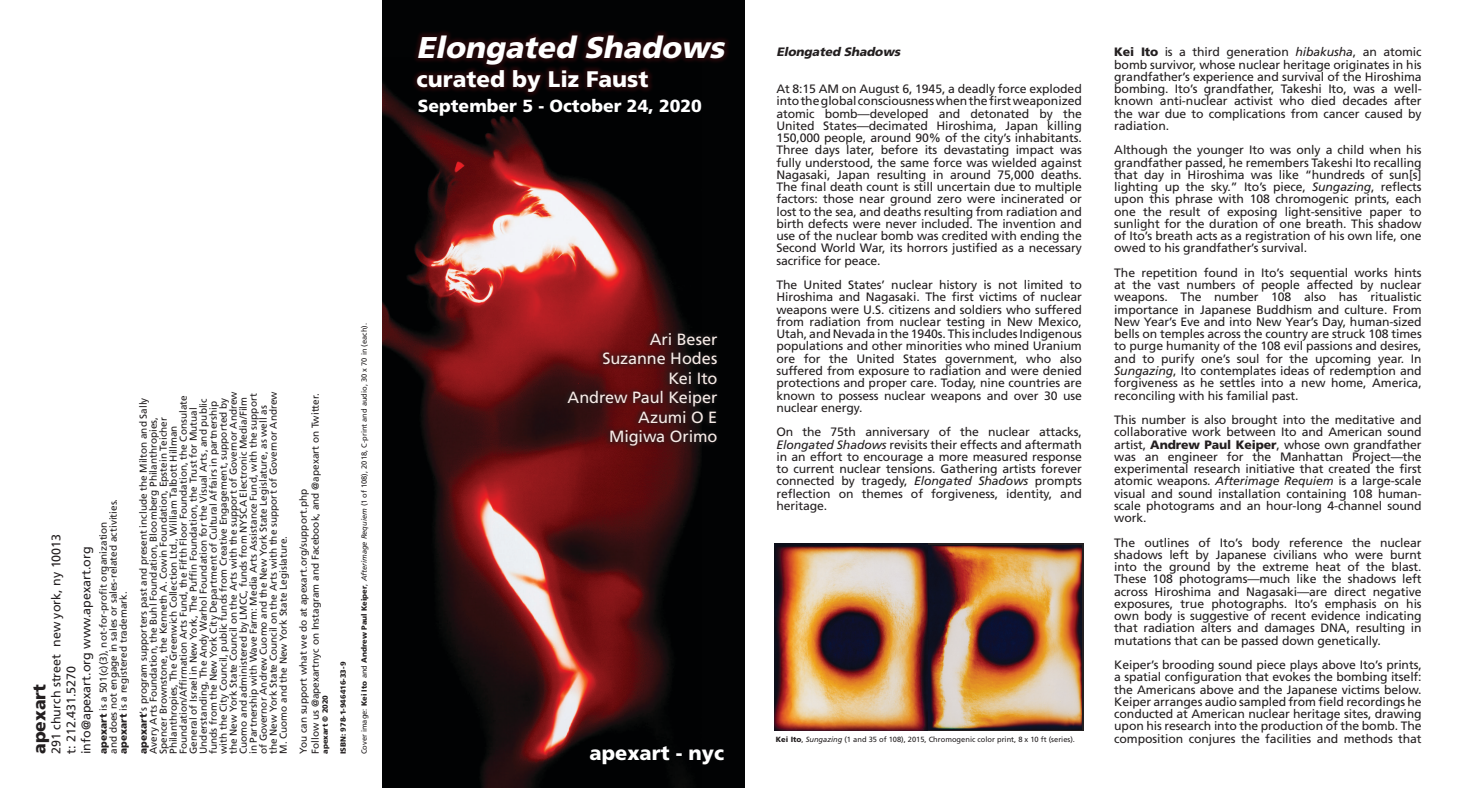
<style>
.page{position:relative;width:1463px;height:788px;background:#fff}
.page>*{position:absolute;margin:0;border:0;box-sizing:border-box;transform-origin:0 0}
.t1{font:italic 900 30px "Frutiger LT Std";color:#fff}
.t2{font:900 22.5px "Frutiger LT Std";color:#fff}
.t3{font:900 20px "Frutiger LT Std";color:#fff}
.t4{font:900 17.5px "Frutiger LT Std";color:#fff}
.t5{font:900 17.5px "Frutiger LT Std";color:#231f20}
.t6{font:16.25px "Frutiger LT Std";letter-spacing:-.01em;color:#f7ebe7}
.t7{font:12.5px "Frutiger LT Std";color:#231f20}
.t8{font:12.12px/12.2px "Frutiger LT Std";letter-spacing:-.01em;color:#231f20;text-align:justify}
.t9{font:italic 900 12.12px "Frutiger LT Std";color:#231f20}
.t10{font:10px/10px "Frutiger LT Std";color:#231f20}
.t11{font:7.5px "Frutiger LT Std";color:#231f20}
.t12{font:900 7.5px "Frutiger LT Std";color:#231f20}
.s1{font-weight:900}
.s2{font-style:italic}
</style>
<div class="page">
<div style="left:382px;top:0;width:363px;height:788px;background:#020304"></div>
<img style="left:382px;top:83px;width:319px;height:705px">
<div style="left:411px;top:29px;width:320px;height:69px;background:#c42026;opacity:.16"></div>
<div style="left:560px;top:327px;width:161px;height:124px;background:#231f20;opacity:.67"></div>
<img style="left:774px;top:543px;width:154px;height:187px">
<svg style="left:928px;top:543px;width:156px;height:188px"></svg>
<img style="left:928px;top:545px;width:153px;height:184px">
<p class="t1" style="left:416px;top:29px;width:316px">Elongated Shadows</p>
<p class="t2" style="left:416px;top:65px;width:233px">curated by Liz Faust</p>
<p class="t4" style="left:418px;top:95px;width:286px">September 5 - October 24, 2020</p>
<p class="t10" style="left:108px;top:754px;width:257px;rotate:-90deg">and does not engage in sales or sales-related activities.</p>
<p class="t10" style="left:98px;top:754px;width:234px;rotate:-90deg"><span class="s1">apexart</span> is a 501(c)(3), not-for-profit organization</p>
<p class="t7" style="left:49px;top:754px;width:222px;rotate:-90deg">291 church street new york, ny 10013</p>
<p class="t7" style="left:79px;top:754px;width:209px;rotate:-90deg">info@apexart.org www.apexart.org</p>
<p class="t10" style="left:118px;top:754px;width:164px;rotate:-90deg"><span class="s1">apexart</span> is a registered trademark.</p>
<p class="t7" style="left:64px;top:754px;width:90px;rotate:-90deg">t: 212.431.5270</p>
<p class="t5" style="left:29px;top:754px;width:71px;rotate:-90deg">apexart</p>
<p class="t10" style="left:138px;top:754px;width:364px;rotate:-90deg"><span class="s1">apexart</span>’s program supporters past and present include the Milton and Sally Avery Arts Foundation, the Buhl Foundation, Bloomberg Philanthropies, Spencer Brownstone, the Kenneth A. Cowin Foundation, Epstein Teicher Philanthropies, The Greenwich Collection Ltd., William Talbott Hillman Foundation/Affirmation Arts Fund, the Fifth Floor Foundation, the Consulate General of Israel in New York, The Puffin Foundation, the Trust for Mutual Understanding, The Andy Warhol Foundation for the Visual Arts, and public funds from the New York City Department of Cultural Affairs in partnership with the City Council, public funds from Creative Engagement, supported by the New York State Council on the Arts with the support of Governor Andrew Cuomo and administered by LMCC, funds from NYSCA Electronic Media/Film in Partnership with Wave Farm: Media Arts Assistance Fund, with the support of Governor Andrew Cuomo and the New York State Legislature, as well as the New York State Council on the Arts with the support of Governor Andrew M. Cuomo and the New York State Legislature.</p>
<p class="t10" style="left:310px;top:754px;width:362px;rotate:-90deg">Follow us @apexartnyc on Instagram and Facebook, and @apexart on Twitter.</p>
<p class="t10" style="left:298px;top:754px;width:267px;rotate:-90deg">You can support what we do at apexart.org/support.php</p>
<p class="t12" style="left:321px;top:754px;width:60px;rotate:-90deg">apexart © 2020</p>
<p class="t12" style="left:339px;top:754px;width:94px;rotate:-90deg">ISBN: 978-1-946416-33-9</p>
<p class="t11" style="left:360px;top:754px;width:432px;rotate:-90deg">Cover image: <span class="s1">Kei Ito</span> and <span class="s1">Andrew Paul Keiper</span>, <span class="s2">Afterimage Requiem</span> (1 of 108), 2018, C-print and audio, 30 x 70 in (each).</p>
<p class="t6" style="left:650px;top:329px;width:69px">Ari Beser</p>
<p class="t6" style="left:602px;top:349px;width:116px">Suzanne Hodes</p>
<p class="t6" style="left:668px;top:368px;width:50px">Kei Ito</p>
<p class="t6" style="left:567px;top:388px;width:151px">Andrew Paul Keiper</p>
<p class="t6" style="left:638px;top:407px;width:81px">Azumi O E</p>
<p class="t6" style="left:609px;top:427px;width:109px">Migiwa Orimo</p>
<p class="t3" style="left:589px;top:741px;width:136px">apexart - nyc</p>
<p class="t9" style="left:776px;top:45px;width:128px">Elongated Shadows</p>
<p class="t8" style="left:776px;top:83px;width:307px">At 8:15 AM on August 6, 1945, a deadly force exploded into the global consciousness when the first weaponized atomic bomb—developed and detonated by the United States—decimated Hiroshima, Japan killing 150,000 people, around 90% of the city’s inhabitants.<br>Three days later, before its devastating impact was fully understood, the same force was wielded against Nagasaki, Japan resulting in around 75,000 deaths.<br>The final death count is still uncertain due to multiple factors: those near ground zero were incinerated or lost to the sea, and deaths resulting from radiation and birth defects were never included. The invention and use of the nuclear bomb was credited with ending the Second World War, its horrors justified as a necessary sacrifice for peace.</p>
<p class="t8" style="left:776px;top:279px;width:307px">The United States’ nuclear history is not limited to Hiroshima and Nagasaki. The first victims of nuclear weapons were U.S. citizens and soldiers who suffered from radiation from nuclear testing in New Mexico, Utah, and Nevada in the 1940s. This includes Indigenous populations and other minorities who mined Uranium ore for the United States government, who also suffered from exposure to radiation and were denied protections and proper care. Today, nine countries are known to possess nuclear weapons and over 30 use nuclear energy.</p>
<p class="t8" style="left:776px;top:426px;width:307px">On the 75th anniversary of the nuclear attacks, <span class="s2">Elongated Shadows</span> revisits their effects and aftermath in an effort to encourage a more measured response to current nuclear tensions. Gathering artists forever connected by tragedy, <span class="s2">Elongated Shadows</span> prompts reflection on themes of forgiveness, identity, and heritage.</p>
<p class="t11" style="left:776px;top:735px;width:301px"><span class="s1">Kei Ito</span>, <span class="s2">Sungazing</span> (1 and 35 of 108), 2015, Chromogenic color print, 8 x 10 ft (series).</p>
<p class="t8" style="left:1114px;top:46px;width:309px"><span class="s1">Kei Ito</span> is a third generation <span class="s2">hibakusha</span>, an atomic bomb survivor, whose nuclear heritage originates in his grandfather’s experience and survival of the Hiroshima bombing. Ito’s grandfather, Takeshi Ito, was a well&shy;known anti-nuclear activist who died decades after the war due to complications from cancer caused by radiation.</p>
<p class="t8" style="left:1114px;top:144px;width:309px">Although the younger Ito was only a child when his grandfather passed, he remembers Takeshi Ito recalling that day in Hiroshima was like “hundreds of sun[s] lighting up the sky.” Ito’s piece, <span class="s2">Sungazing</span>, reflects upon this phrase with 108 chromogenic prints, each one the result of exposing light-sensitive paper to sunlight for the duration of one breath. This shadow of Ito’s breath acts as a registration of his own life, one owed to his grandfather’s survival.</p>
<p class="t8" style="left:1114px;top:266px;width:309px">The repetition found in Ito’s sequential works hints at the vast numbers of people affected by nuclear weapons. The number 108 also has ritualistic importance in Japanese Buddhism and culture. From New Year’s Eve and into New Year’s Day, human-sized bells on temples across the country are struck 108 times to purge humanity of the 108 evil passions and desires, and to purify one’s soul for the upcoming year. In <span class="s2">Sungazing</span>, Ito contemplates ideas of redemption and forgiveness as he settles into a new home, America, reconciling with his familial past.</p>
<p class="t8" style="left:1114px;top:413px;width:309px">This number is also brought into the meditative and collaborative work between Ito and American sound artist, <span class="s1">Andrew Paul Keiper</span>, whose own grandfather was an engineer for the Manhattan Project—the experimental research initiative that created the first atomic weapons. <span class="s2">Afterimage Requiem</span> is a large-scale visual and sound installation containing 108 human&shy;scale photograms and an hour-long 4-channel sound work.</p>
<p class="t8" style="left:1114px;top:536px;width:309px">The outlines of Ito’s body reference the nuclear shadows left by Japanese civilians who were burnt into the ground by the extreme heat of the blast.<br>These 108 photograms—much like the shadows left across Hiroshima and Nagasaki—are direct negative exposures, true photographs. Ito’s emphasis on his own body is suggestive of recent evidence indicating that radiation alters and damages DNA, resulting in mutations that can be passed down genetically.</p>
<p class="t8" style="left:1114px;top:658px;width:309px">Keiper’s brooding sound piece plays above Ito’s prints, a spatial configuration that evokes the bombing itself: the Americans above and the Japanese victims below.<br>Keiper arranges audio sampled from field recordings he conducted at American nuclear heritage sites, drawing upon his research into the production of the bomb. The composition conjures the facilities and methods that</p>
</div>
